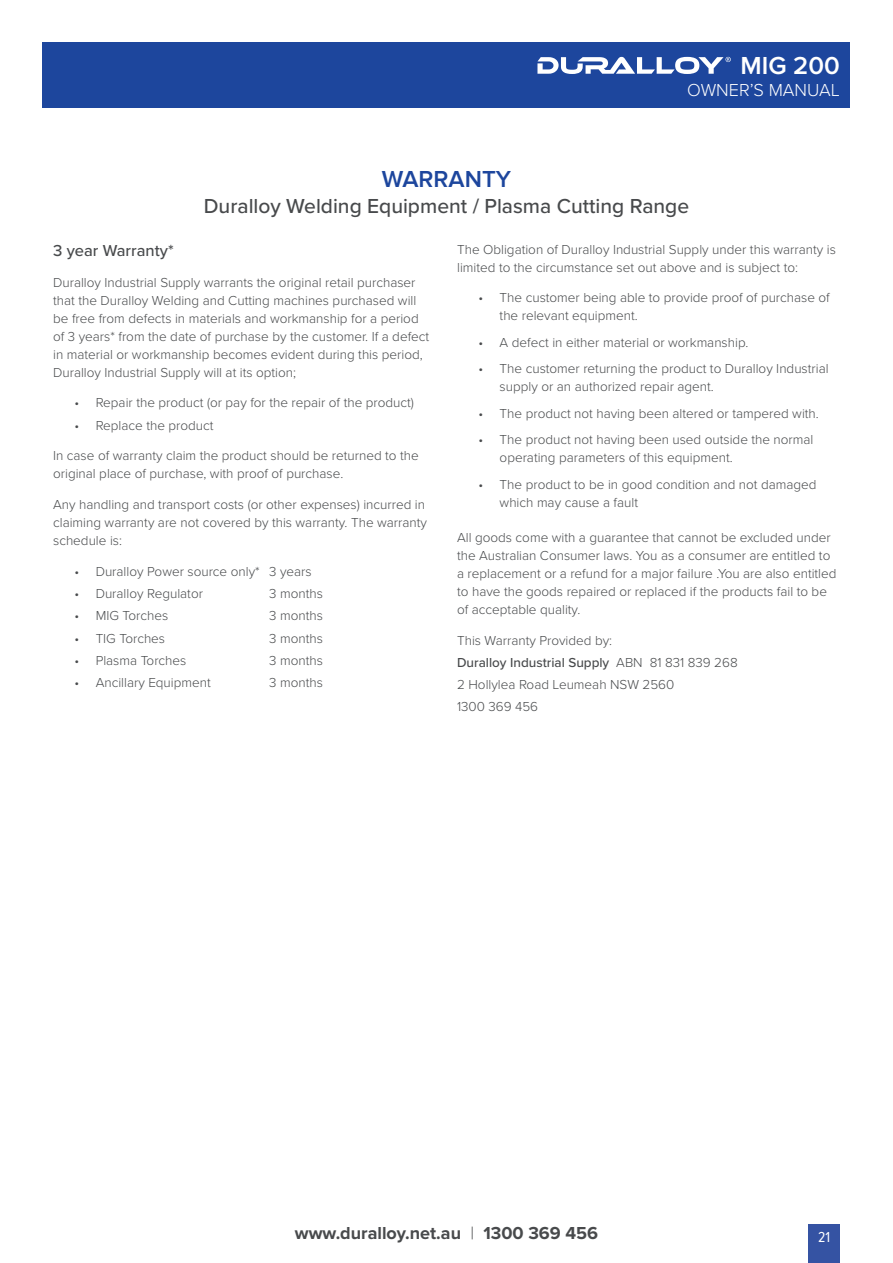
<style>
.page{position:relative;width:893px;height:1263px;background:#fff}
.page>*{position:absolute;margin:0;border:0;box-sizing:border-box;transform-origin:0 0}
.t1{font:600 25.5px "Proxima Nova";color:#fff}
.t2{font:600 24px "Proxima Nova";color:#1d469d}
.t3{font:500 21px "Proxima Nova";color:#484a4c}
.t4{font:700 18px "Proxima Nova";color:#484a4c}
.t5{font:300 18px "Proxima Nova";color:#fff}
.t6{font:500 16.5px "Proxima Nova";color:#484a4c}
.t7{font:15px "Proxima Nova Cond";color:#fff}
.t8{font:300 13.5px/18px "Proxima Nova";color:#484a4c}
.s1{font-weight:500}
.s2{font-weight:300}
</style>
<div class="page">
<div style="left:43px;top:43px;width:807px;height:65px;background:#1d469d"></div>
<div style="left:808px;top:1225px;width:32px;height:38px;background:#3553a3"></div>
<svg style="left:537px;top:57px;width:194px;height:17px"></svg>
<h1 class="t1" style="left:740px;top:51px;width:101px">MIG 200</h1>
<h3 class="t5" style="left:687px;top:79px;width:154px">OWNER’S MANUAL</h3>
<h2 class="t2" style="left:382px;top:165px;width:131px">WARRANTY</h2>
<h3 class="t3" style="left:204px;top:194px;width:487px">Duralloy Welding Equipment / Plasma Cutting Range</h3>
<p class="t8" style="left:457px;top:240px;width:380px">The Obligation of Duralloy Industrial Supply under this warranty is limited to the circumstance set out above and is subject to:</p>
<p class="t8" style="left:500px;top:289px;width:332px;text-indent:-21px">• The customer being able to provide proof of purchase of the relevant equipment.</p>
<p class="t8" style="left:478px;top:333px;width:272px">• A defect in either material or workmanship.</p>
<p class="t8" style="left:500px;top:360px;width:330px;text-indent:-21px">• The customer returning the product to Duralloy Industrial supply or an authorized repair agent.</p>
<p class="t8" style="left:478px;top:404px;width:342px">• The product not having been altered or tampered with.</p>
<p class="t8" style="left:500px;top:431px;width:315px;text-indent:-21px">• The product not having been used outside the normal operating parameters of this equipment.</p>
<p class="t8" style="left:500px;top:475px;width:318px;text-indent:-21px">• The product to be in good condition and not damaged which may cause a fault</p>
<p class="t8" style="left:457px;top:528px;width:381px">All goods come with a guarantee that cannot be excluded under the Australian Consumer laws. You as a consumer are entitled to a replacement or a refund for a major failure .You are also entitled to have the goods repaired or replaced if the products fail to be of acceptable quality.</p>
<p class="t8" style="left:457px;top:629px;width:282px;line-height:22.2px">This Warranty Provided by:<br><span class="s1">Duralloy Industrial Supply</span> ABN 81 831 839 268<br>2 Hollylea Road Leumeah NSW 2560<br>1300 369 456</p>
<p class="t6" style="left:53px;top:241px;width:122px">3 year Warranty*</p>
<p class="t8" style="left:53px;top:273px;width:378px">Duralloy Industrial Supply warrants the original retail purchaser that the Duralloy Welding and Cutting machines purchased will be free from defects in materials and workmanship for a period of 3 years* from the date of purchase by the customer. If a defect in material or workmanship becomes evident during this period, Duralloy Industrial Supply will at its option;</p>
<p class="t8" style="left:74px;top:394px;width:341px">• Repair the product (or pay for the repair of the product)</p>
<p class="t8" style="left:74px;top:416px;width:141px">• Replace the product</p>
<p class="t8" style="left:53px;top:447px;width:367px">In case of warranty claim the product should be returned to the original place of purchase, with proof of purchase.</p>
<p class="t8" style="left:53px;top:496px;width:375px">Any handling and transport costs (or other expenses) incurred in claiming warranty are not covered by this warranty. The warranty schedule is:</p>
<p class="t8" style="left:74px;top:563px;width:239px">• Duralloy Power source only* 3 years</p>
<p class="t8" style="left:74px;top:585px;width:130px">• Duralloy Regulator</p>
<p class="t8" style="left:269px;top:585px;width:55px">3 months</p>
<p class="t8" style="left:74px;top:607px;width:95px">• MIG Torches</p>
<p class="t8" style="left:269px;top:607px;width:55px">3 months</p>
<p class="t8" style="left:74px;top:629px;width:92px">• TIG Torches</p>
<p class="t8" style="left:269px;top:629px;width:55px">3 months</p>
<p class="t8" style="left:74px;top:652px;width:114px">• Plasma Torches</p>
<p class="t8" style="left:269px;top:652px;width:55px">3 months</p>
<p class="t8" style="left:74px;top:674px;width:138px">• Ancillary Equipment</p>
<p class="t8" style="left:269px;top:674px;width:55px">3 months</p>
<h3 class="t4" style="left:295px;top:1222px;width:305px">www.duralloy.net.au <span class="s2">|</span> 1300 369 456</h3>
<p class="t7" style="left:818px;top:1228px;width:14px">21</p>
</div>
